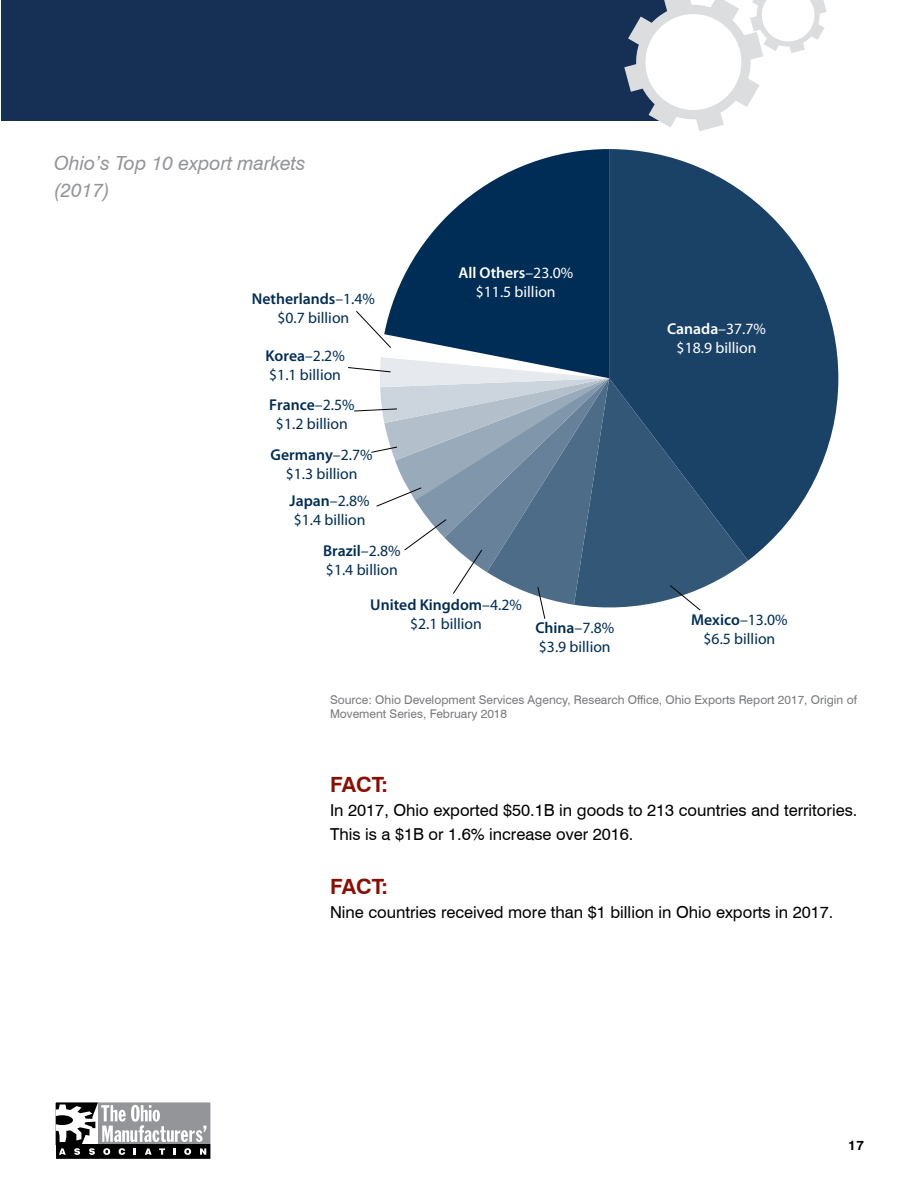
<style>
.page{position:relative;width:918px;height:1188px;background:#fff}
.page>*{position:absolute;margin:0;border:0;box-sizing:border-box;transform-origin:0 0}
.t1{font:700 21px "Swiss 721 BT";color:#8b0e04}
.t2{font:italic 19.5px/27px "Swiss 721 BT";color:#939598}
.t3{font:16.5px/24px "Swiss 721 BT";color:#000}
.t4{font:15.75px/18.9px "Myriad Pro";color:#002d56;text-align:center}
.t5{font:15.75px/18.9px "Myriad Pro";color:#fff;text-align:center}
.t6{font:700 13.5px "Swiss 721 BT";color:#000}
.t7{font:12px/14.4px "Swiss 721 BT";color:#797a7d}
.s1{font-weight:600}
</style>
<div class="page">
<svg style="left:55px;top:1102px;width:156px;height:57px"></svg>
<div style="left:1px;top:0;width:667px;height:121px;background:#152f55"></div>
<svg style="left:624px;top:0;width:203px;height:131px"></svg>
<svg style="left:609px;top:149px;width:229px;height:412px;fill:#1a4267"></svg>
<svg style="left:390px;top:149px;width:219px;height:161px;fill:#002d56"></svg>
<svg style="left:348px;top:310px;width:400px;height:309px"></svg>
<p class="t2" style="left:54px;top:149px;width:253px">Ohio’s Top 10 export markets (2017)</p>
<p class="t4" style="left:252px;top:289px;width:125px"><span class="s1">Netherlands</span>–1.4% $0.7 billion</p>
<p class="t4" style="left:265px;top:346px;width:81px;text-align:left"><span class="s1">Korea</span>–2.2% $1.1 billion</p>
<p class="t4" style="left:269px;top:395px;width:87px"><span class="s1">France</span>–2.5% $1.2 billion</p>
<p class="t4" style="left:271px;top:445px;width:103px"><span class="s1">Germany</span>–2.7% $1.3 billion</p>
<p class="t4" style="left:290px;top:491px;width:81px;text-align:left"><span class="s1">Japan</span>–2.8% $1.4 billion</p>
<p class="t4" style="left:323px;top:541px;width:79px;text-align:left"><span class="s1">Brazil</span>–2.8% $1.4 billion</p>
<p class="t5" style="left:458px;top:263px;width:116px"><span class="s1">All Others</span>–23.0% $11.5 billion</p>
<p class="t4" style="left:370px;top:595px;width:153px"><span class="s1">United Kingdom</span>–4.2% $2.1 billion</p>
<p class="t4" style="left:535px;top:618px;width:80px;text-align:left"><span class="s1">China</span>–7.8% $3.9 billion</p>
<p class="t5" style="left:667px;top:319px;width:101px"><span class="s1">Canada</span>–37.7% $18.9 billion</p>
<p class="t4" style="left:691px;top:610px;width:98px"><span class="s1">Mexico</span>–13.0% $6.5 billion</p>
<p class="t7" style="left:330px;top:692px;width:528px">Source: Ohio Development Services Agency, Research Office, Ohio Exports Report 2017, Origin of<br>Movement Series, February 2018</p>
<h1 class="t1" style="left:330px;top:771px;width:59px">FACT:</h1>
<p class="t3" style="left:330px;top:798px;width:529px">In 2017, Ohio exported $50.1B in goods to 213 countries and territories.<br>This is a $1B or 1.6% increase over 2016.</p>
<h1 class="t1" style="left:330px;top:873px;width:59px">FACT:</h1>
<p class="t3" style="left:330px;top:900px;width:505px">Nine countries received more than $1 billion in Ohio exports in 2017.</p>
<p class="t6" style="left:848px;top:1137px;width:17px">17</p>
</div>
